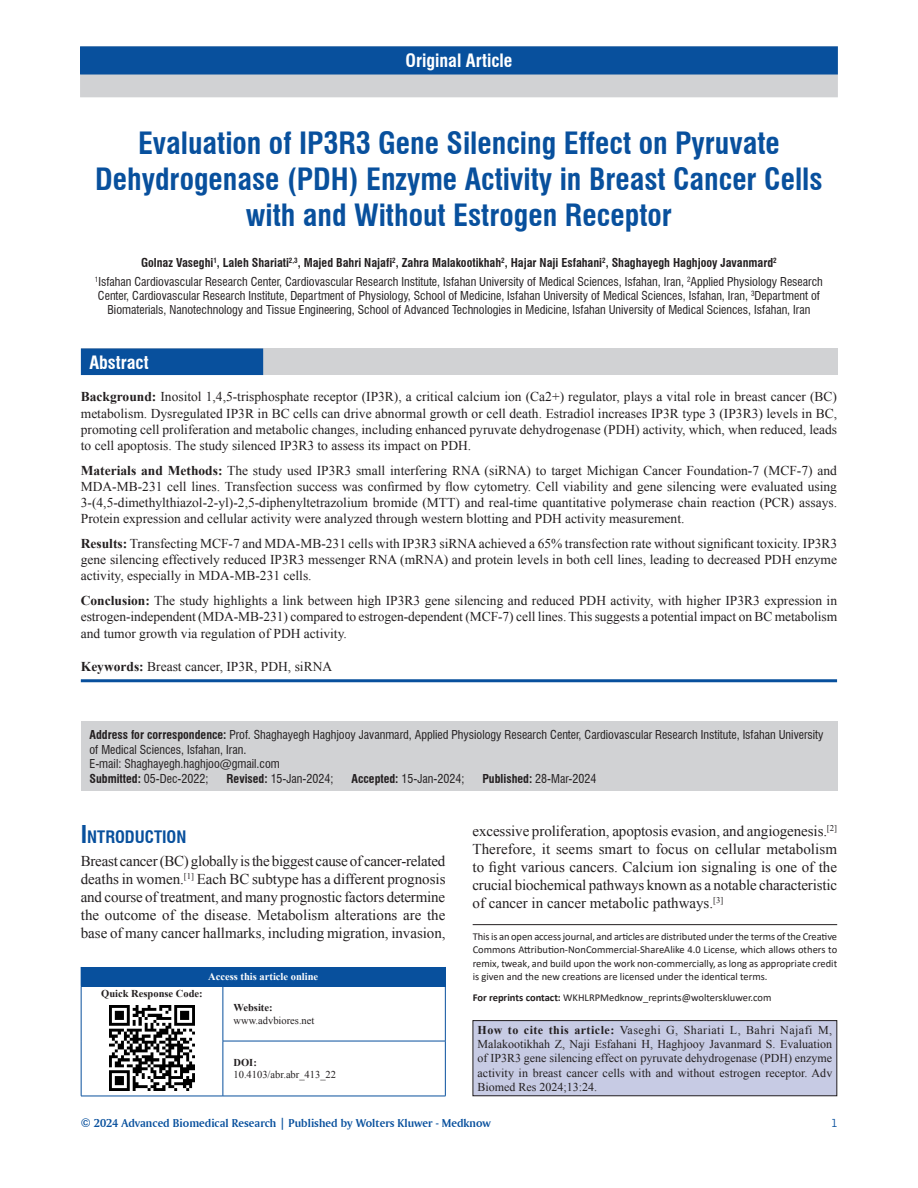
<style>
.page{position:relative;width:918px;height:1188px;background:#fff}
.page>*{position:absolute;margin:0;border:0;box-sizing:border-box;transform-origin:0 0}
.AT{font:700 condensed 30px/36px "Swiss 721 BT";color:#08509d;text-align:center}
.AH{font:700 condensed 18px "Swiss 721 BT";color:#fff}
.ABSH{font:700 condensed 18px "Swiss 721 BT";color:#fff}
.t1{font:700 condensed 16.8px "Swiss 721 BT";color:#08509d}
.TX{font:15px/18px "Times New Roman";letter-spacing:-.005em;color:#231f20;text-align:justify}
.ABS{font:13.5px/16.2px "Times New Roman";color:#231f20;text-align:justify}
.KWD{font:13.5px "Times New Roman";color:#231f20}
.AFF{font:condensed 12px/14.4px "Swiss 721 BT";color:#231f20;text-align:center}
.HTC{font:12px/14.4px "Times New Roman";letter-spacing:.005em;color:#231f20;text-align:justify}
.ADD{font:condensed 12px/14.4px "Swiss 721 BT";color:#231f20}
.AU{font:700 condensed 12px "Swiss 721 BT";color:#231f20}
.HIS{font:condensed 12px "Swiss 721 BT";color:#231f20}
.t2{font:12px "Amerigo BT Bold A";color:#08509d}
.t3{font:12px "Bell Centennial BT Address";color:#08509d}
.OS{font:10.5px/13.5px "Calibri";color:#231f20;text-align:justify}
.Website{font:10.5px/12.6px "Times New Roman";color:#231f20}
.ATAO{font:700 10.5px "Times New Roman";color:#fff}
.QRC{font:700 10.5px "Times New Roman";color:#231f20}
.s1{font-weight:700}
.s2{font-size:24px}
</style>
<div class="page">
<div style="left:80px;top:46px;width:758px;height:51px;background:#d1d2d4"></div>
<div style="left:81px;top:47px;width:756px;height:27px;background:#08509d"></div>
<div style="left:80px;top:46px;width:758px;height:29px;border:2px solid #08509d"></div>
<div style="left:81px;top:349px;width:756px;height:26px;background:#d1d2d4"></div>
<div style="left:81px;top:348px;width:182px;height:27px;background:#08509d"></div>
<hr style="left:81px;top:679px;width:756px;height:3px;background:#08509d">
<div style="left:81px;top:722px;width:756px;height:69px;background:#d1d2d4"></div>
<hr style="left:473px;top:924px;width:364px;height:1px;background:#231f20">
<div style="left:473px;top:1021px;width:364px;height:75px;background:#c7cbe4"></div>
<div style="left:473px;top:1020px;width:364px;height:76px;border:1px solid #231f20"></div>
<div style="left:81px;top:967px;width:364px;height:19px;background:#08509d"></div>
<svg style="left:445px;top:967px;width:1px;height:19px"></svg>
<hr style="left:81px;top:986px;width:1px;height:55px;background:#08509d">
<hr style="left:81px;top:1041px;width:1px;height:55px;background:#08509d">
<hr style="left:81px;top:986px;width:142px;height:1px;background:#08509d">
<hr style="left:223px;top:986px;width:1px;height:55px;background:#08509d">
<hr style="left:223px;top:986px;width:223px;height:1px;background:#08509d">
<hr style="left:445px;top:986px;width:1px;height:55px;background:#08509d">
<hr style="left:81px;top:1096px;width:142px;height:1px;background:#08509d">
<hr style="left:223px;top:1041px;width:1px;height:55px;background:#08509d">
<hr style="left:223px;top:1041px;width:223px;height:1px;background:#08509d">
<hr style="left:445px;top:1041px;width:1px;height:55px;background:#08509d">
<hr style="left:223px;top:1096px;width:223px;height:1px;background:#08509d">
<img style="left:110px;top:1005px;width:84px;height:85px">
<p class="AH" style="left:405px;top:50px;width:109px">Original Article</p>
<p class="AT" style="left:95px;top:125px;width:729px">Evaluation of IP3R3 Gene Silencing Effect on Pyruvate<br>Dehydrogenase (PDH) Enzyme Activity in Breast Cancer Cells with and Without Estrogen Receptor</p>
<p class="AU" style="left:141px;top:255px;width:637px">Golnaz Vaseghi<sup>1</sup>, Laleh Shariati<sup>2,3</sup>, Majed Bahri Najafi<sup>2</sup>, Zahra Malakootikhah<sup>2</sup>, Hajar Naji Esfahani<sup>2</sup>, Shaghayegh Haghjooy Javanmard<sup>2</sup></p>
<p class="AFF" style="left:95px;top:274px;width:729px"><sup>1</sup>Isfahan Cardiovascular Research Center, Cardiovascular Research Institute, Isfahan University of Medical Sciences, Isfahan, Iran, <sup>2</sup>Applied Physiology Research<br>Center, Cardiovascular Research Institute, Department of Physiology, School of Medicine, Isfahan University of Medical Sciences, Isfahan, Iran, <sup>3</sup>Department of<br>Biomaterials, Nanotechnology and Tissue Engineering, School of Advanced Technologies in Medicine, Isfahan University of Medical Sciences, Isfahan, Iran</p>
<p class="ABSH" style="left:89px;top:351px;width:61px">Abstract</p>
<p class="ABS" style="left:81px;top:389px;width:758px"><span class="s1">Background:</span> Inositol 1,4,5‑trisphosphate receptor (IP3R), a critical calcium ion (Ca2+) regulator, plays a vital role in breast cancer (BC) metabolism. Dysregulated IP3R in BC cells can drive abnormal growth or cell death. Estradiol increases IP3R type 3 (IP3R3) levels in BC, promoting cell proliferation and metabolic changes, including enhanced pyruvate dehydrogenase (PDH) activity, which, when reduced, leads to cell apoptosis. The study silenced IP3R3 to assess its impact on PDH.</p>
<p class="ABS" style="left:81px;top:462px;width:758px"><span class="s1">Materials and Methods:</span> The study used IP3R3 small interfering RNA (siRNA) to target Michigan Cancer Foundation‑7 (MCF‑7) and MDA‑MB‑231 cell lines. Transfection success was confirmed by flow cytometry. Cell viability and gene silencing were evaluated using 3‑(4,5‑dimethylthiazol‑2‑yl)‑2,5‑diphenyltetrazolium bromide (MTT) and real‑time quantitative polymerase chain reaction (PCR) assays.<br>Protein expression and cellular activity were analyzed through western blotting and PDH activity measurement.</p>
<p class="ABS" style="left:81px;top:535px;width:758px"><span class="s1">Results:</span> Transfecting MCF‑7 and MDA‑MB‑231 cells with IP3R3 siRNA achieved a 65% transfection rate without significant toxicity. IP3R3 gene silencing effectively reduced IP3R3 messenger RNA (mRNA) and protein levels in both cell lines, leading to decreased PDH enzyme activity, especially in MDA‑MB‑231 cells.</p>
<p class="ABS" style="left:81px;top:592px;width:758px"><span class="s1">Conclusion:</span> The study highlights a link between high IP3R3 gene silencing and reduced PDH activity, with higher IP3R3 expression in estrogen‑independent (MDA‑MB‑231) compared to estrogen‑dependent (MCF‑7) cell lines. This suggests a potential impact on BC metabolism and tumor growth via regulation of PDH activity.</p>
<p class="KWD" style="left:81px;top:657px;width:253px"><span class="s1">Keywords:</span> Breast cancer, IP3R, PDH, siRNA</p>
<p class="ADD" style="left:89px;top:728px;width:736px"><span class="s1">Address for correspondence:</span> Prof. Shaghayegh Haghjooy Javanmard, Applied Physiology Research Center, Cardiovascular Research Institute, Isfahan University of Medical Sciences, Isfahan, Iran.<br>E‑mail: Shaghayegh.haghjoo@gmail.com</p>
<p class="HIS" style="left:89px;top:771px;width:121px"><span class="s1">Submitted:</span> 05‑Dec‑2022;</p>
<p class="HIS" style="left:226px;top:771px;width:108px"><span class="s1">Revised:</span> 15‑Jan‑2024;</p>
<p class="HIS" style="left:352px;top:771px;width:114px"><span class="s1">Accepted:</span> 15‑Jan‑2024;</p>
<p class="HIS" style="left:482px;top:771px;width:115px"><span class="s1">Published:</span> 28-Mar-2024</p>
<h1 class="t1" style="left:81px;top:827px;width:107px"><span class="s2">I</span>NTRODUCTION</h1>
<p class="TX" style="left:81px;top:851px;width:366px">Breast cancer(BC) globally is the biggest cause of cancer‑related deaths in women.<sup>[1]</sup> Each BC subtype has a different prognosis and course of treatment, and many prognostic factors determine the outcome of the disease. Metabolism alterations are the base of many cancer hallmarks, including migration, invasion,</p>
<p class="ATAO" style="left:208px;top:969px;width:111px">Access this article online</p>
<p class="QRC" style="left:101px;top:987px;width:103px">Quick Response Code:</p>
<p class="Website" style="left:234px;top:1001px;width:82px"><span class="s1">Website: </span>www.advbiores.net</p>
<p class="Website" style="left:234px;top:1056px;width:104px"><span class="s1">DOI:<br></span>10.4103/abr.abr_413_22</p>
<p class="TX" style="left:472px;top:821px;width:366px">excessive proliferation, apoptosis evasion, and angiogenesis.<sup>[2] </sup>Therefore, it seems smart to focus on cellular metabolism to fight various cancers. Calcium ion signaling is one of the crucial biochemical pathways known as a notable characteristic of cancer in cancer metabolic pathways.<sup>[3]</sup></p>
<p class="OS" style="left:473px;top:929px;width:366px">This is an open access journal, and articles are distributed under the terms of the Creative Commons Attribution‑NonCommercial‑ShareAlike 4.0 License, which allows others to remix, tweak, and build upon the work non‑commercially, as long as appropriate credit is given and the new creations are licensed under the identical terms.</p>
<p class="OS" style="left:473px;top:990px;width:300px"><span class="s1">For reprints contact:</span> WKHLRPMedknow_reprints@wolterskluwer.com</p>
<p class="HTC" style="left:478px;top:1022px;width:356px"><span class="s1">How to cite this article:</span> Vaseghi G, Shariati L, Bahri Najafi M, Malakootikhah Z, Naji Esfahani H, Haghjooy Javanmard S. Evaluation of IP3R3 gene silencing effect on pyruvate dehydrogenase (PDH) enzyme activity in breast cancer cells with and without estrogen receptor. Adv Biomed Res 2024;13:24.</p>
<p class="t2" style="left:81px;top:1116px;width:412px">© 2024 Advanced Biomedical Research | Published by Wolters Kluwer - Medknow</p>
<p class="t3" style="left:832px;top:1116px;width:7px">1</p>
</div>
